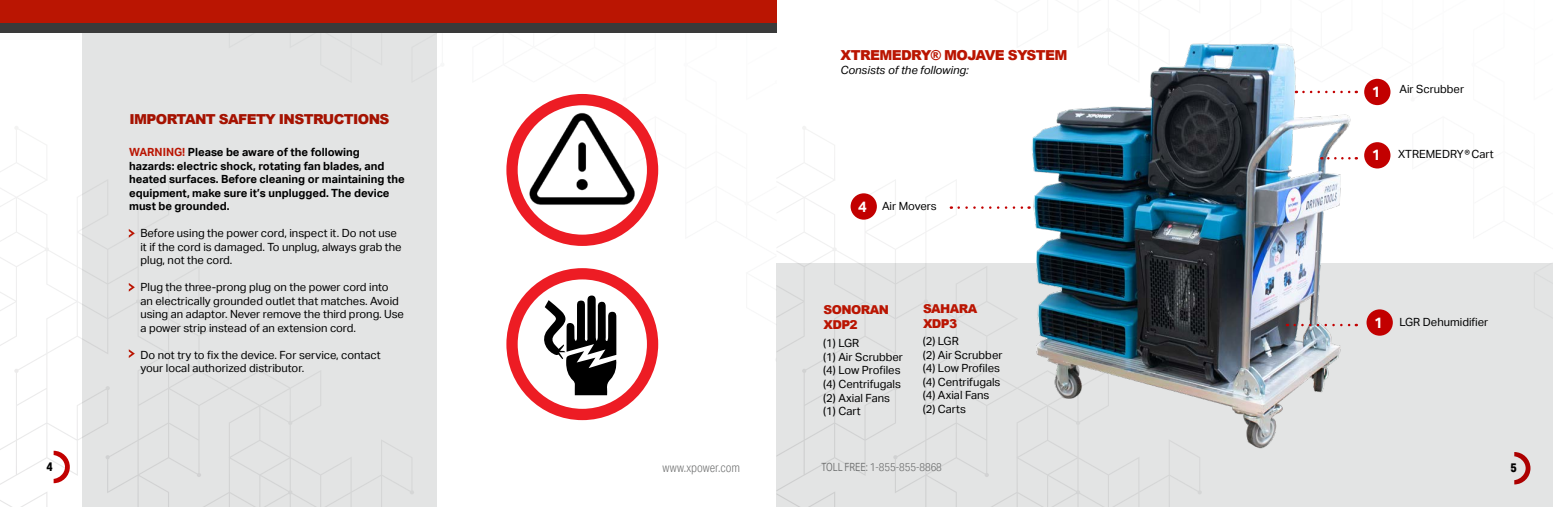
<style>
.page{position:relative;width:1553px;height:507px;background:#fff}
.page>*{position:absolute;margin:0;border:0;box-sizing:border-box;transform-origin:0 0}
.t1{font:700 15px "Aktiv Grotesk";color:#fff}
.t2{font:900 13.75px "Arial";letter-spacing:-.045em;color:#ba1502}
.t3{font:300 12.5px "Aktiv Grotesk Cd";color:#707171}
.t4{font:800 12.5px "Aktiv Grotesk Cd";color:#000}
.t5{font:900 12.25px/14.6px "Arial";letter-spacing:-.045em;color:#ba1502}
.t6{font:11.25px/13.5px "Aktiv Grotesk";color:#000}
.t7{font:700 11.25px/13.5px "Aktiv Grotesk";color:#000}
.t8{font:300 11.25px "Aktiv Grotesk Cd";color:#707171}
.t9{font:italic 11.25px "Aktiv Grotesk";color:#000}
.s1{color:#ba1502}
.s2{font-style:italic}
</style>
<div class="page">
<svg style="left:508px;top:94px;width:151px;height:231px"></svg>
<svg style="left:54px;top:450px;width:16px;height:32px"></svg>
<div style="left:82px;top:23px;width:355px;height:483px;background:#e3e4e4"></div>
<svg style="left:539px;top:295px;width:78px;height:100px"></svg>
<img style="left:523px;top:102px;width:119px;height:116px">
<div style="left:506px;top:94px;width:152px;height:152px;border:11px solid #ed1c24;border-radius:50%"></div>
<div style="left:506px;top:268px;width:152px;height:152px;border:11px solid #ed1c24;border-radius:50%"></div>
<div style="left:0;top:0;width:776px;height:23px;background:#ba1502"></div>
<div style="left:0;top:23px;width:776px;height:10px;background:#3a3a3a"></div>
<svg style="left:129px;top:229px;width:6px;height:8px"></svg>
<svg style="left:129px;top:283px;width:6px;height:8px"></svg>
<svg style="left:129px;top:349px;width:6px;height:8px"></svg>
<div style="left:776px;top:263px;width:776px;height:243px;background:#e3e4e4"></div>
<img style="left:1017px;top:43px;width:341px;height:410px">
<div style="left:1364px;top:79px;width:26px;height:26px;background:#c20000;border-radius:50%"></div>
<div style="left:850px;top:193px;width:27px;height:26px;background:#c20000;border-radius:50%"></div>
<div style="left:1364px;top:142px;width:26px;height:26px;background:#c20000;border-radius:50%"></div>
<div style="left:1366px;top:309px;width:26px;height:26px;background:#c20000;border-radius:50%"></div>
<svg style="left:1294px;top:323px;width:62px;height:3px"></svg>
<svg style="left:1328px;top:157px;width:28px;height:2px"></svg>
<svg style="left:1303px;top:91px;width:53px;height:2px"></svg>
<svg style="left:958px;top:206px;width:71px;height:3px"></svg>
<p class="t2" style="left:129px;top:109px;width:261px">IMPORTANT SAFETY INSTRUCTIONS</p>
<p class="t7" style="left:129px;top:145px;width:277px"><span class="s1">WARNING!</span> Please be aware of the following hazards: electric shock, rotating fan blades, and heated surfaces. Before cleaning or maintaining the equipment, make sure it’s unplugged. The device must be grounded.</p>
<p class="t6" style="left:140px;top:226px;width:263px">Before using the power cord, inspect it. Do not use it if the cord is damaged. To unplug, always grab the plug, not the cord.</p>
<p class="t6" style="left:140px;top:280px;width:265px">Plug the three-prong plug on the power cord into<br>an electrically grounded outlet that matches. Avoid using an adaptor. Never remove the third prong. Use a power strip instead of an extension cord.</p>
<p class="t6" style="left:140px;top:348px;width:242px">Do not try to fix the device. For service, contact your local authorized distributor.</p>
<p class="t2" style="left:840px;top:45px;width:228px">XTREMEDRY® MOJAVE SYSTEM</p>
<p class="t9" style="left:840px;top:63px;width:130px">Consists of the following:</p>
<h1 class="t1" style="left:858px;top:197px;width:10px">4</h1>
<p class="t6" style="left:882px;top:199px;width:56px">Air Movers</p>
<p class="t5" style="left:823px;top:301px;width:67px">SONORAN<br>XDP2</p>
<p class="t6" style="left:823px;top:336px;width:81px">(1) LGR<br>(1) Air Scrubber (4) Low Profiles (4) Centrifugals (2) Axial Fans (1) Cart</p>
<p class="t5" style="left:923px;top:300px;width:56px">SAHARA<br>XDP3</p>
<p class="t6" style="left:922px;top:334px;width:81px">(2) LGR<br>(2) Air Scrubber (4) Low Profiles (4) Centrifugals (4) Axial Fans (2) Carts</p>
<h1 class="t1" style="left:1371px;top:83px;width:10px">1</h1>
<p class="t6" style="left:1399px;top:82px;width:66px">Air Scrubber</p>
<h1 class="t1" style="left:1371px;top:146px;width:10px">1</h1>
<p class="t6" style="left:1398px;top:147px;width:97px">XTREMEDRY<span class="s2">®</span> Cart</p>
<h1 class="t1" style="left:1374px;top:313px;width:10px">1</h1>
<p class="t6" style="left:1399px;top:315px;width:90px">LGR Dehumidifier</p>
<p class="t4" style="left:46px;top:458px;width:8px">4</p>
<p class="t3" style="left:662px;top:460px;width:79px">www.xpower.com</p>
<p class="t8" style="left:821px;top:460px;width:122px">TOLL FREE: 1-855-855-8868</p>
<p class="t4" style="left:1510px;top:459px;width:8px">5</p>
</div>
